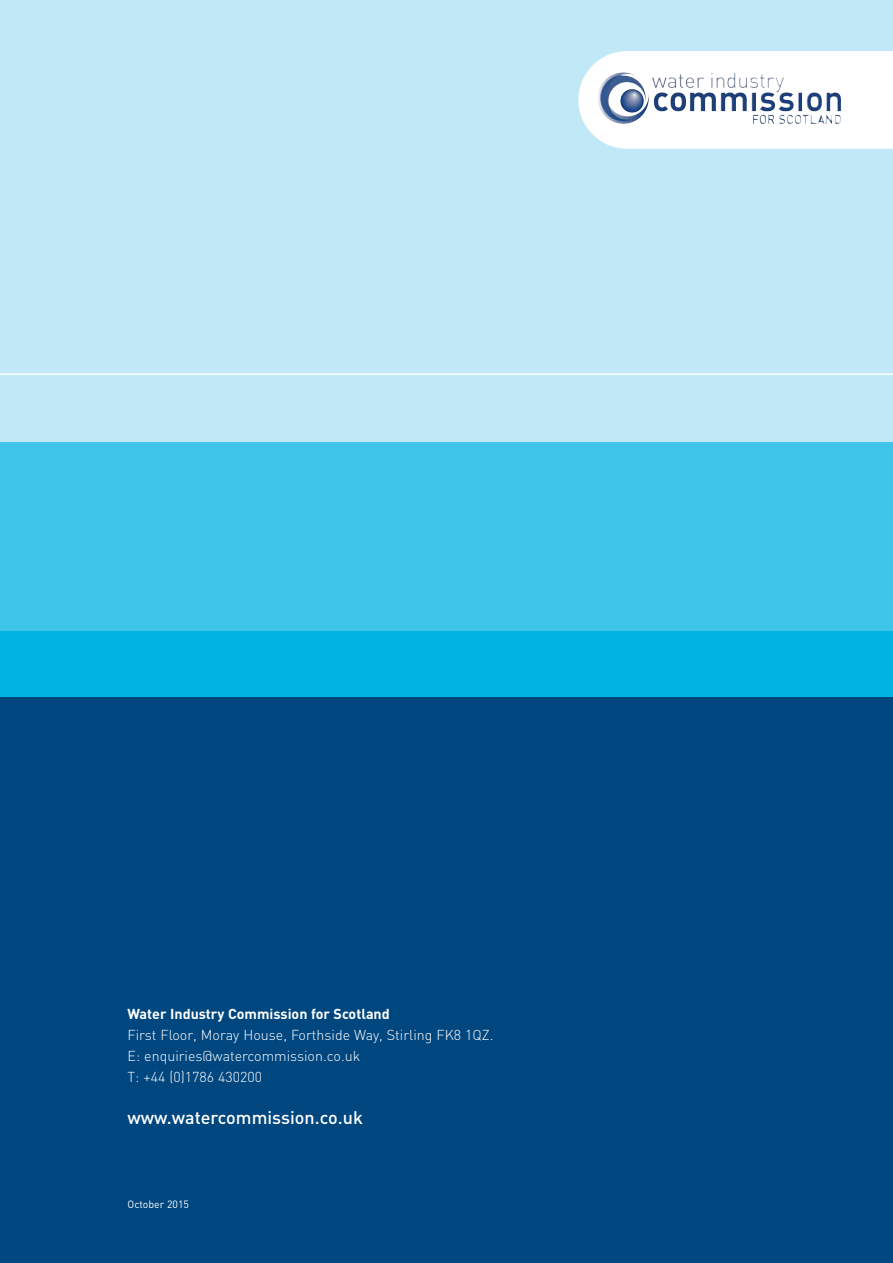
<style>
.page{position:relative;width:893px;height:1263px;background:#fff}
.page>*{position:absolute;margin:0;border:0;box-sizing:border-box;transform-origin:0 0}
.t1{font:500 18px "DIN";color:#fff}
.t2{font:300 14.25px/21px "DIN";color:#fff}
.t3{font:700 14.25px "DIN";color:#fff}
.t4{font:10.5px "DIN";color:#fff}
</style>
<div class="page">
<div style="left:0;top:0;width:892px;height:631px;background:#c1e8f6"></div>
<div style="left:0;top:631px;width:892px;height:632px;background:#00467f"></div>
<hr style="left:0;top:373px;width:892px;height:2px;background:#fff">
<div style="left:0;top:442px;width:892px;height:189px;background:#3ec5e9"></div>
<div style="left:0;top:631px;width:892px;height:66px;background:#00b3e2"></div>
<svg style="left:578px;top:51px;width:314px;height:98px;background:#e8ecf2"></svg>
<img style="left:621px;top:76px;width:25px;height:27px">
<p class="t3" style="left:128px;top:1009px;width:264px">Water Industry Commission for Scotland</p>
<p class="t2" style="left:128px;top:1026px;width:367px">First Floor, Moray House, Forthside Way, Stirling FK8 1QZ.<br>E: enquiries@watercommission.co.uk<br>T: +44 (0)1786 430200</p>
<p class="t1" style="left:128px;top:1111px;width:237px">www.watercommission.co.uk</p>
<p class="t4" style="left:128px;top:1201px;width:63px">October 2015</p>
</div>
